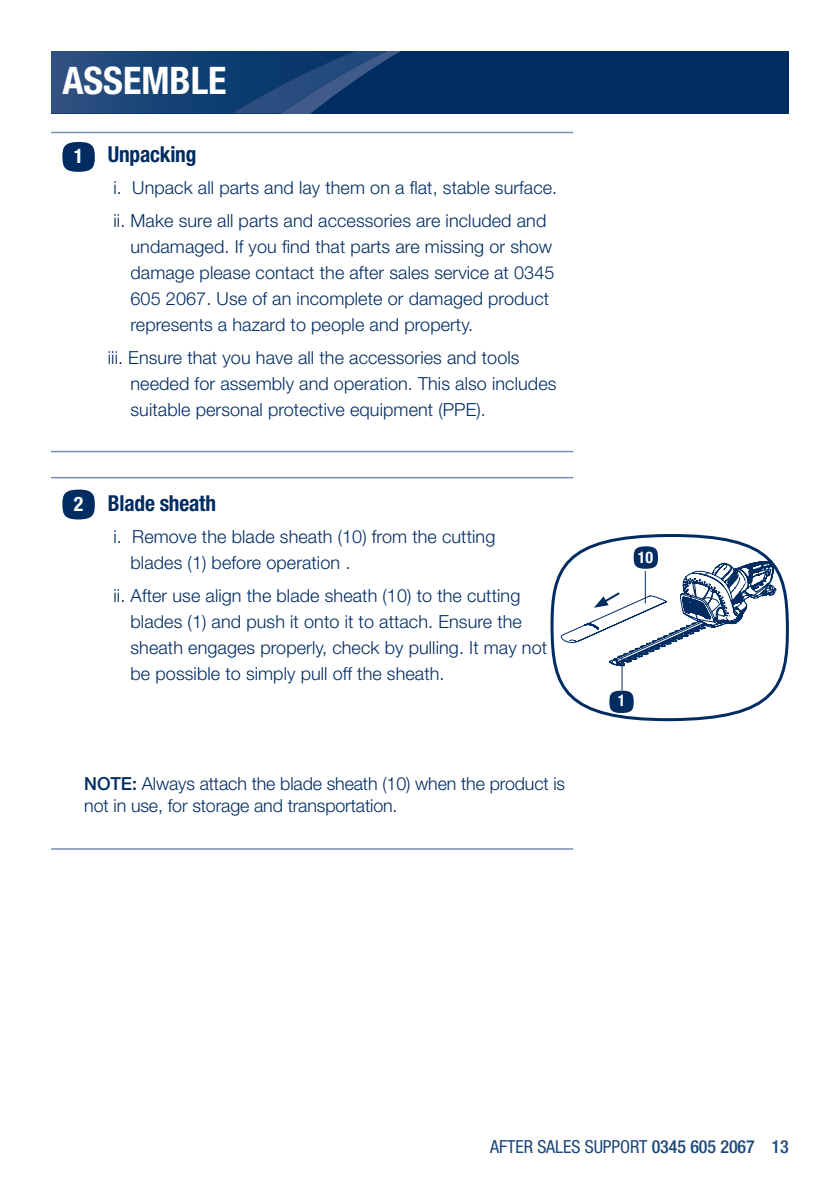
<style>
.page{position:relative;width:840px;height:1191px;background:#fff}
.page>*{position:absolute;margin:0;border:0;box-sizing:border-box;transform-origin:0 0}
.t1{font:700 condensed 38px "Helvetica Neue LT Std";color:#fff}
.t2{font:700 condensed 22px "Helvetica Neue LT Std";letter-spacing:-.01em;color:#002c62}
.t3{font:700 condensed 20px "Helvetica Neue LT Std";color:#fff}
.t4{font:300 18px/26px "Helvetica Neue LT Pro";letter-spacing:.005em;color:#002c62}
.t5{font:300 18px/22.6px "Helvetica Neue LT Std";letter-spacing:-.005em;color:#002c62}
.t6{font:condensed 18px "Helvetica Neue LT Std";letter-spacing:-.005em;color:#1c4779}
.t7{font:700 condensed 16px "Helvetica Neue LT Std";color:#fff}
.s1{font-weight:500}
</style>
<div class="page">
<svg style="left:51px;top:51px;width:737px;height:62px;fill:#002c62"></svg>
<hr style="left:51px;top:132px;width:522px;height:1px;background:#7c8db3">
<hr style="left:51px;top:451px;width:522px;height:1px;background:#7c8db3">
<hr style="left:51px;top:848px;width:522px;height:1px;background:#7c8db3">
<hr style="left:51px;top:477px;width:522px;height:1px;background:#7c8db3">
<div style="left:62px;top:142px;width:33px;height:30px;background:#002c62;border-radius:50%"></div>
<div style="left:62px;top:489px;width:33px;height:30px;background:#002c62;border-radius:50%"></div>
<svg style="left:550px;top:534px;width:239px;height:188px"></svg>
<hr style="left:621px;top:658px;width:1px;height:32px;background:#002c62">
<svg style="left:560px;top:561px;width:216px;height:105px"></svg>
<h1 class="t1" style="left:62px;top:57px;width:165px">ASSEMBLE</h1>
<p class="t3" style="left:74px;top:144px;width:11px">1</p>
<p class="t2" style="left:108px;top:141px;width:90px">Unpacking</p>
<p class="t4" style="left:113px;top:170px;width:445px;line-height:33.4px">i. Unpack all parts and lay them on a flat, stable surface. ii. Make sure all parts and accessories are included and</p>
<p class="t4" style="left:130px;top:233px;width:425px">undamaged. If you find that parts are missing or show damage please contact the after sales service at 0345<br>605 2067. Use of an incomplete or damaged product represents a hazard to people and property.</p>
<p class="t4" style="left:130px;top:344px;width:427px;text-indent:-23px">iii. Ensure that you have all the accessories and tools needed for assembly and operation. This also includes suitable personal protective equipment (PPE).</p>
<p class="t3" style="left:74px;top:491px;width:11px">2</p>
<p class="t2" style="left:108px;top:490px;width:110px">Blade sheath</p>
<p class="t4" style="left:130px;top:523px;width:366px;text-indent:-17px">i. Remove the blade sheath (10) from the cutting blades (1) before operation .</p>
<p class="t4" style="left:130px;top:582px;width:418px;text-indent:-17px">ii. After use align the blade sheath (10) to the cutting blades (1) and push it onto it to attach. Ensure the sheath engages properly, check by pulling. It may not be possible to simply pull off the sheath.</p>
<p class="t5" style="left:84px;top:771px;width:482px"><span class="s1">NOTE:</span> Always attach the blade sheath (10) when the product is not in use, for storage and transportation.</p>
<p class="t7" style="left:637px;top:548px;width:17px">10</p>
<p class="t7" style="left:617px;top:691px;width:9px">1</p>
<p class="t6" style="left:490px;top:1136px;width:300px">AFTER SALES SUPPORT <span class="s1">0345 605 2067 13</span></p>
</div>
